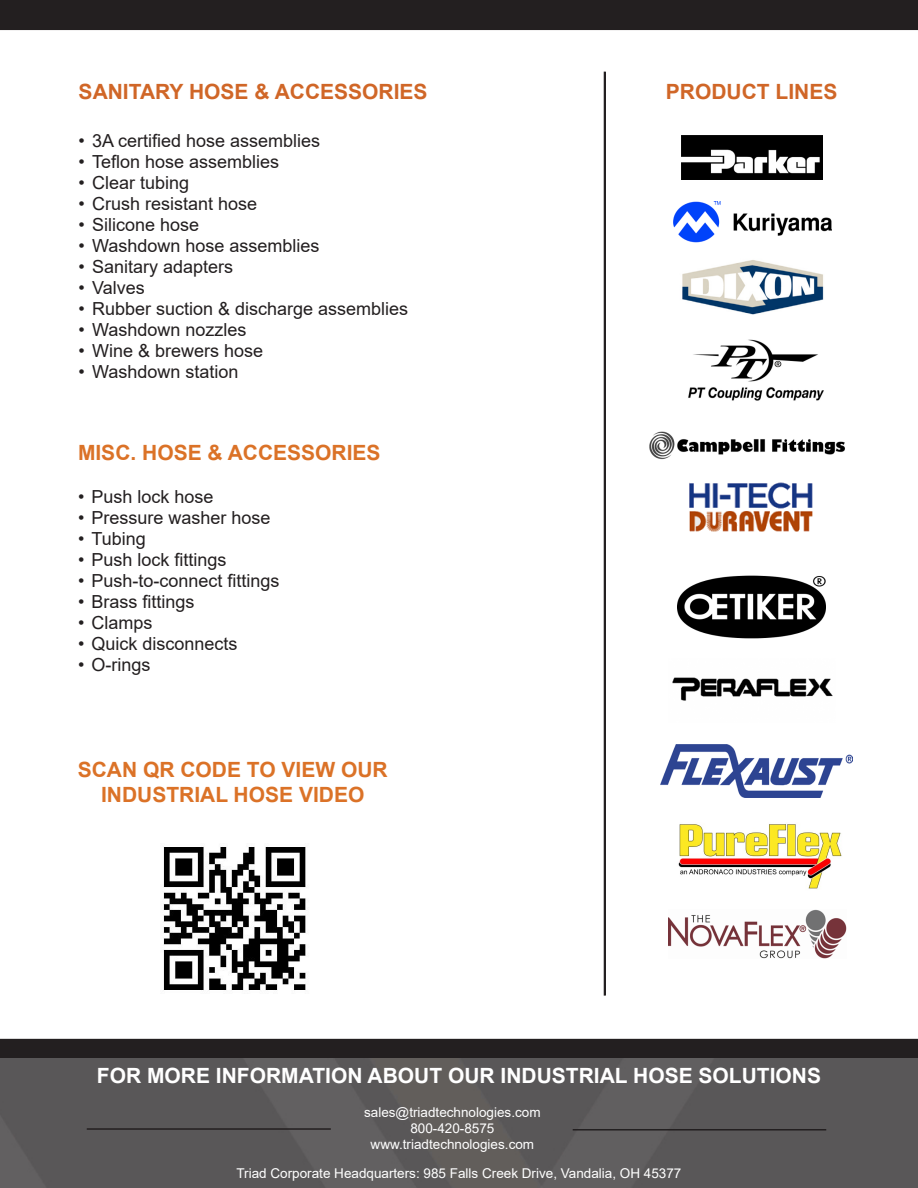
<style>
.page{position:relative;width:918px;height:1188px;background:#fff}
.page>*{position:absolute;margin:0;border:0;box-sizing:border-box;transform-origin:0 0}
.t1{font:700 21px "Arial";color:#db7227}
.t2{font:700 21px "Arial";color:#fff}
.t3{font:700 21px "Arial";color:#d06627}
.t4{font:18px "Arial";color:#231f20}
.t5{font:16.5px "Myriad Pro";color:#fff}
.t6{font:13.5px "Arial";color:#fff}
</style>
<div class="page">
<div style="left:0;top:1039px;width:918px;height:20px;background:#231f20"></div>
<img style="left:0;top:1059px;width:918px;height:129px">
<hr style="left:87px;top:1128px;width:244px;height:2px;background:#231f20">
<hr style="left:573px;top:1129px;width:253px;height:2px;background:#231f20">
<div style="left:0;top:0;width:918px;height:30px;background:#231f20"></div>
<img style="left:681px;top:135px;width:142px;height:45px">
<img style="left:163px;top:847px;width:143px;height:143px">
<img style="left:682px;top:260px;width:142px;height:55px">
<img style="left:688px;top:339px;width:136px;height:62px">
<img style="left:649px;top:431px;width:196px;height:29px">
<img style="left:689px;top:482px;width:124px;height:50px">
<img style="left:677px;top:575px;width:148px;height:64px">
<img style="left:672px;top:677px;width:161px;height:24px">
<img style="left:660px;top:745px;width:193px;height:53px">
<img style="left:678px;top:824px;width:164px;height:65px">
<img style="left:668px;top:910px;width:179px;height:49px">
<img style="left:673px;top:201px;width:158px;height:41px">
<div style="left:604px;top:72px;width:2px;height:924px;border:2px solid #231f20"></div>
<p class="t3" style="left:79px;top:77px;width:350px">SANITARY HOSE &amp; ACCESSORIES</p>
<p class="t4" style="left:79px;top:128px;width:243px">• 3A certified hose assemblies</p>
<p class="t4" style="left:79px;top:149px;width:202px">• Teflon hose assemblies</p>
<p class="t4" style="left:79px;top:170px;width:112px">• Clear tubing</p>
<p class="t4" style="left:79px;top:191px;width:180px">• Crush resistant hose</p>
<p class="t4" style="left:79px;top:212px;width:122px">• Silicone hose</p>
<p class="t4" style="left:79px;top:233px;width:242px">• Washdown hose assemblies</p>
<p class="t4" style="left:79px;top:254px;width:156px">• Sanitary adapters</p>
<p class="t4" style="left:79px;top:275px;width:68px">• Valves</p>
<p class="t4" style="left:79px;top:296px;width:331px">• Rubber suction &amp; discharge assemblies</p>
<p class="t4" style="left:79px;top:317px;width:169px">• Washdown nozzles</p>
<p class="t4" style="left:79px;top:338px;width:186px">• Wine &amp; brewers hose</p>
<p class="t4" style="left:79px;top:359px;width:161px">• Washdown station</p>
<p class="t1" style="left:78px;top:438px;width:304px">MISC. HOSE &amp; ACCESSORIES</p>
<p class="t4" style="left:78px;top:484px;width:137px">• Push lock hose</p>
<p class="t4" style="left:78px;top:505px;width:194px">• Pressure washer hose</p>
<p class="t4" style="left:78px;top:526px;width:69px">• Tubing</p>
<p class="t4" style="left:78px;top:547px;width:150px">• Push lock fittings</p>
<p class="t4" style="left:78px;top:568px;width:203px">• Push-to-connect fittings</p>
<p class="t4" style="left:78px;top:589px;width:118px">• Brass fittings</p>
<p class="t4" style="left:78px;top:610px;width:76px">• Clamps</p>
<p class="t4" style="left:78px;top:631px;width:161px">• Quick disconnects</p>
<p class="t4" style="left:78px;top:652px;width:74px">• O-rings</p>
<p class="t1" style="left:78px;top:755px;width:311px">SCAN QR CODE TO VIEW OUR</p>
<p class="t1" style="left:101px;top:780px;width:265px">INDUSTRIAL HOSE VIDEO</p>
<p class="t3" style="left:666px;top:77px;width:173px">PRODUCT LINES</p>
<p class="t2" style="left:97px;top:1061px;width:726px">FOR MORE INFORMATION ABOUT OUR INDUSTRIAL HOSE SOLUTIONS</p>
<p class="t5" style="left:405px;top:1100px;width:96px">800-420-8575</p>
<p class="t6" style="left:364px;top:1103px;width:178px">sales@triadtechnologies.com</p>
<p class="t6" style="left:410px;top:1119px;width:86px">800-420-8575</p>
<p class="t6" style="left:371px;top:1135px;width:165px">www.triadtechnologies.com</p>
<p class="t6" style="left:237px;top:1164px;width:446px">Triad Corporate Headquarters: 985 Falls Creek Drive, Vandalia, OH 45377</p>
</div>
